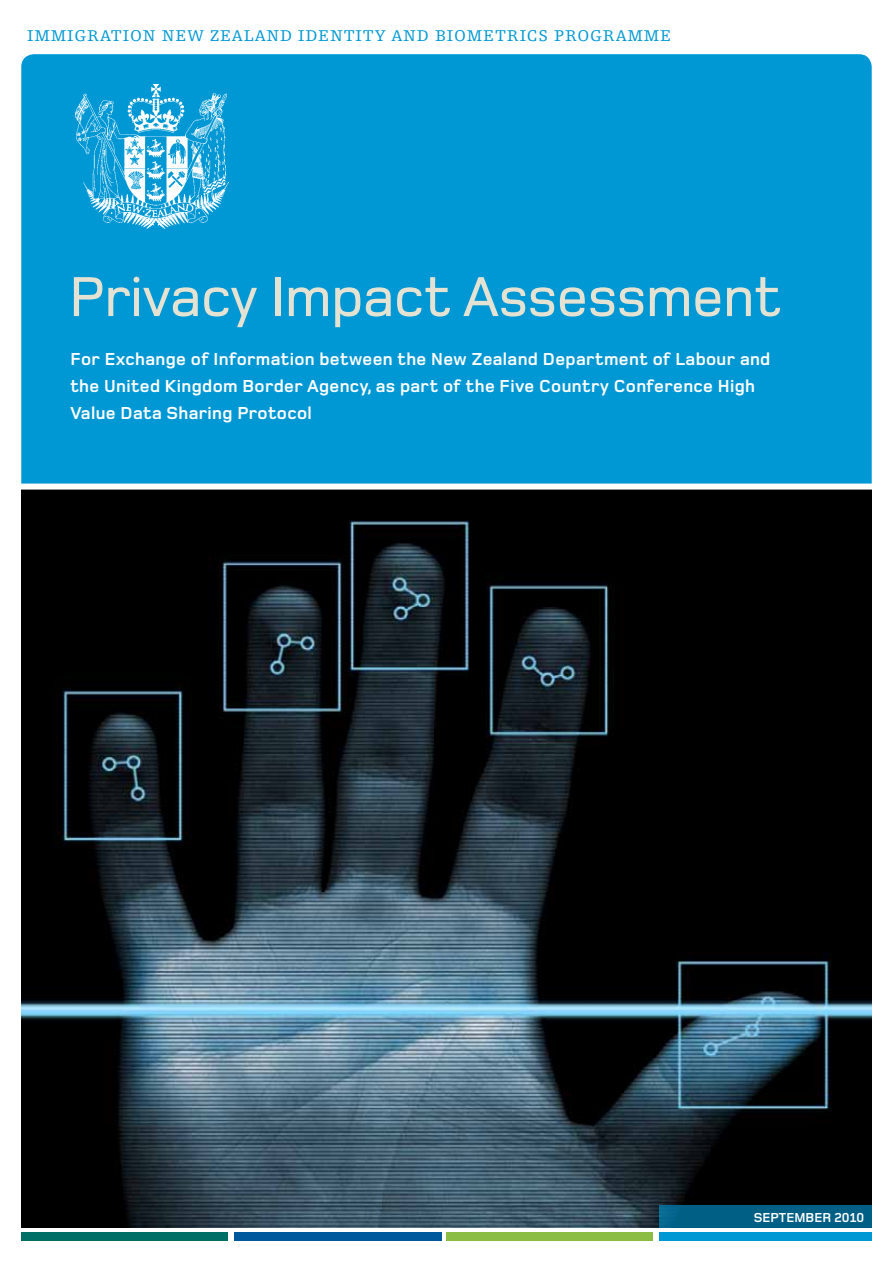
<style>
.page{position:relative;width:893px;height:1263px;background:#fff}
.page>*{position:absolute;margin:0;border:0;box-sizing:border-box;transform-origin:0 0}
.t1{font:500 58.35px "Foundry Monoline";letter-spacing:-.01em;color:#e4e2d2}
.t2{font:700 18px/27px "Foundry Monoline";letter-spacing:.02em;color:#fff}
.t3{font:16.5px "Egyptienne FLT";letter-spacing:.05em;color:#0098d4}
.t4{font:700 13.5px "Foundry Monoline";color:#fff}
</style>
<div class="page">
<div style="left:21px;top:54px;width:851px;height:430px;background:#0098d4"></div>
<img style="left:21px;top:490px;width:851px;height:738px">
<div style="left:21px;top:1232px;width:207px;height:9px;background:#007067"></div>
<div style="left:234px;top:1232px;width:208px;height:9px;background:#00589d"></div>
<div style="left:447px;top:1232px;width:206px;height:9px;background:#8bbc44"></div>
<div style="left:659px;top:1232px;width:213px;height:9px;background:#0098d4"></div>
<img style="left:76px;top:84px;width:152px;height:144px">
<div style="left:659px;top:1205px;width:213px;height:23px;background:#005f85"></div>
<p class="t3" style="left:27px;top:26px;width:646px">IMMIGRATION NEW ZEALAND IDENTITY AND BIOMETRICS PROGRAMME</p>
<h1 class="t1" style="left:69px;top:264px;width:714px">Privacy Impact Assessment</h1>
<p class="t2" style="left:70px;top:345px;width:701px">For Exchange of Information between the New Zealand Department of Labour and the United Kingdom Border Agency, as part of the Five Country Conference High<br>Value Data Sharing Protocol</p>
<p class="t4" style="left:754px;top:1211px;width:112px">SEPTEMBER 2010</p>
</div>
